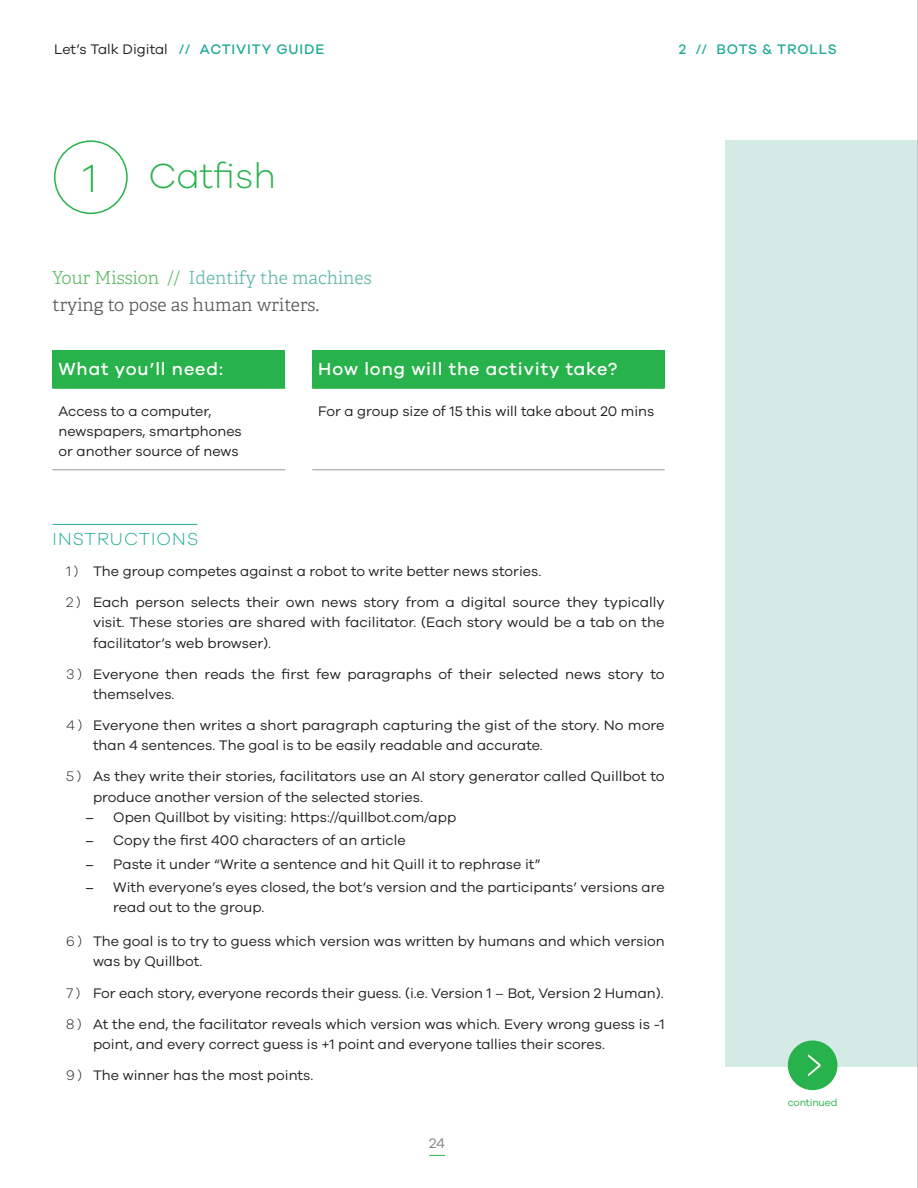
<style>
.page{position:relative;width:918px;height:1188px;background:#fff}
.page>*{position:absolute;margin:0;border:0;box-sizing:border-box;transform-origin:0 0}
.Activity_H1{font:300 40.5px "Galano Grotesque";color:#28b24b}
.Activity_H1-2{font:300 36px "Galano Grotesque";color:#28b24b}
.Intro{font:300 18px/27px "Adelle";color:#57585a}
.t1{font:500 18px "Galano Grotesque";letter-spacing:.05em;color:#fff}
.t2{font:300 18px "Galano Grotesque";letter-spacing:.06em;color:#20ab96}
.BodyCopy_10pt_Justif{font:14.25px/20.2px "Galano Grotesque";color:#231f20}
.t3{font:500 14.25px "Galano Grotesque";letter-spacing:.05em;color:#20ab96}
.t4{font:14.25px "Galano Grotesque";color:#808285}
.t5{font:10.5px "Galano Grotesque";letter-spacing:-.02em;color:#28b24b}
.s1{font-weight:500;color:#20ab96}
.s2{color:#62bd68}
.s3{color:#63b9a9}
.s4{font-weight:300}
.s5{font-family:"Avenir"}
</style>
<div class="page">
<svg style="left:429px;top:1155px;width:16px;height:1px"></svg>
<div style="left:725px;top:140px;width:193px;height:926px;background:#d4eae5"></div>
<div style="left:789px;top:1041px;width:48px;height:48px;background:#28b24b;border-radius:50%"></div>
<div style="left:788px;top:1040px;width:49px;height:50px;border:2px solid #28b24b;border-radius:50%"></div>
<svg style="left:808px;top:1054px;width:13px;height:22px"></svg>
<div style="left:52px;top:351px;width:233px;height:37px;background:#28b24b"></div>
<hr style="left:52px;top:469px;width:233px;height:1px;background:#939598">
<hr style="left:52px;top:387px;width:233px;height:2px;background:#28b24b">
<div style="left:312px;top:351px;width:353px;height:37px;background:#28b24b"></div>
<hr style="left:312px;top:469px;width:353px;height:1px;background:#939598">
<hr style="left:312px;top:387px;width:353px;height:2px;background:#28b24b">
<hr style="left:52px;top:524px;width:145px;height:1px;background:#20ab96">
<div style="left:54px;top:140px;width:74px;height:74px;border:2px solid #28b24b;border-radius:50%"></div>
<hr style="left:917px;top:0;width:1px;height:1188px;background:#a8a9ad">
<p class="BodyCopy_10pt_Justif" style="left:54px;top:39px;width:272px">Let’s Talk Digital <span class="s1">// ACTIVITY GUIDE</span></p>
<p class="t3" style="left:679px;top:41px;width:141px">2 // Bots &amp; Trolls</p>
<p class="Activity_H1" style="left:83px;top:154px;width:16px">1</p>
<p class="Activity_H1-2" style="left:148px;top:154px;width:129px">Catfish</p>
<p class="Intro" style="left:52px;top:264px;width:321px"><span class="s2">Your Mission //</span> <span class="s3">Identify the machines </span>trying to pose as human writers.</p>
<h3 class="t1" style="left:58px;top:358px;width:166px">What you’ll need:</h3>
<p class="BodyCopy_10pt_Justif" style="left:58px;top:400px;width:185px">Access to a computer, newspapers, smartphones or another source of news</p>
<h3 class="t1" style="left:318px;top:358px;width:301px">How long will the activity take?</h3>
<p class="BodyCopy_10pt_Justif" style="left:318px;top:400px;width:338px">For a group size of 15 this will take about 20 mins</p>
<h3 class="t2" style="left:53px;top:528px;width:147px">INSTRUCTIONS</h3>
<p class="BodyCopy_10pt_Justif" style="left:66px;top:561px;width:477px"><span class="s4">1 )</span> The group competes against a robot to write better news stories.</p>
<p class="BodyCopy_10pt_Justif" style="left:93px;top:592px;width:573px;text-align:justify;text-indent:-27px"><span class="s4">2 )</span> Each person selects their own news story from a digital source they typically visit. These stories are shared with facilitator. (Each story would be a tab on the facilitator’s web browser).</p>
<p class="BodyCopy_10pt_Justif" style="left:93px;top:663px;width:573px;text-indent:-27px"><span class="s4">3 )</span> Everyone then reads the first few paragraphs of their selected news story to themselves.</p>
<p class="BodyCopy_10pt_Justif" style="left:93px;top:715px;width:573px;text-indent:-27px"><span class="s4">4 )</span> Everyone then writes a short paragraph capturing the gist of the story. No more than 4 sentences. The goal is to be easily readable and accurate.</p>
<p class="BodyCopy_10pt_Justif" style="left:93px;top:766px;width:573px;text-indent:-27px"><span class="s4">5 )</span> As they write their stories, facilitators use an AI story generator called Quillbot to produce another version of the selected stories.</p>
<p class="BodyCopy_10pt_Justif" style="left:86px;top:806px;width:372px"><span class="s5">–</span> Open Quillbot by visiting: https://quillbot.com/app</p>
<p class="BodyCopy_10pt_Justif" style="left:86px;top:830px;width:321px"><span class="s5">–</span> Copy the first 400 characters of an article</p>
<p class="BodyCopy_10pt_Justif" style="left:86px;top:853px;width:456px"><span class="s5">–</span> Paste it under “Write a sentence and hit Quill it to rephrase it”</p>
<p class="BodyCopy_10pt_Justif" style="left:113px;top:877px;width:553px;text-indent:-27px"><span class="s5">–</span> With everyone’s eyes closed, the bot’s version and the participants’ versions are read out to the group.</p>
<p class="BodyCopy_10pt_Justif" style="left:93px;top:931px;width:573px;text-indent:-27px"><span class="s4">6 )</span> The goal is to try to guess which version was written by humans and which version was by Quillbot.</p>
<p class="BodyCopy_10pt_Justif" style="left:66px;top:982px;width:599px"><span class="s4">7 )</span> For each story, everyone records their guess. (i.e. Version 1 – Bot, Version 2 Human).</p>
<p class="BodyCopy_10pt_Justif" style="left:93px;top:1013px;width:573px;text-indent:-27px"><span class="s4">8 )</span> At the end, the facilitator reveals which version was which. Every wrong guess is -1 point, and every correct guess is +1 point and everyone tallies their scores.</p>
<p class="BodyCopy_10pt_Justif" style="left:66px;top:1065px;width:249px"><span class="s4">9 )</span> The winner has the most points.</p>
<p class="t4" style="left:429px;top:1135px;width:17px">24</p>
<p class="t5" style="left:788px;top:1096px;width:51px">continued</p>
</div>
